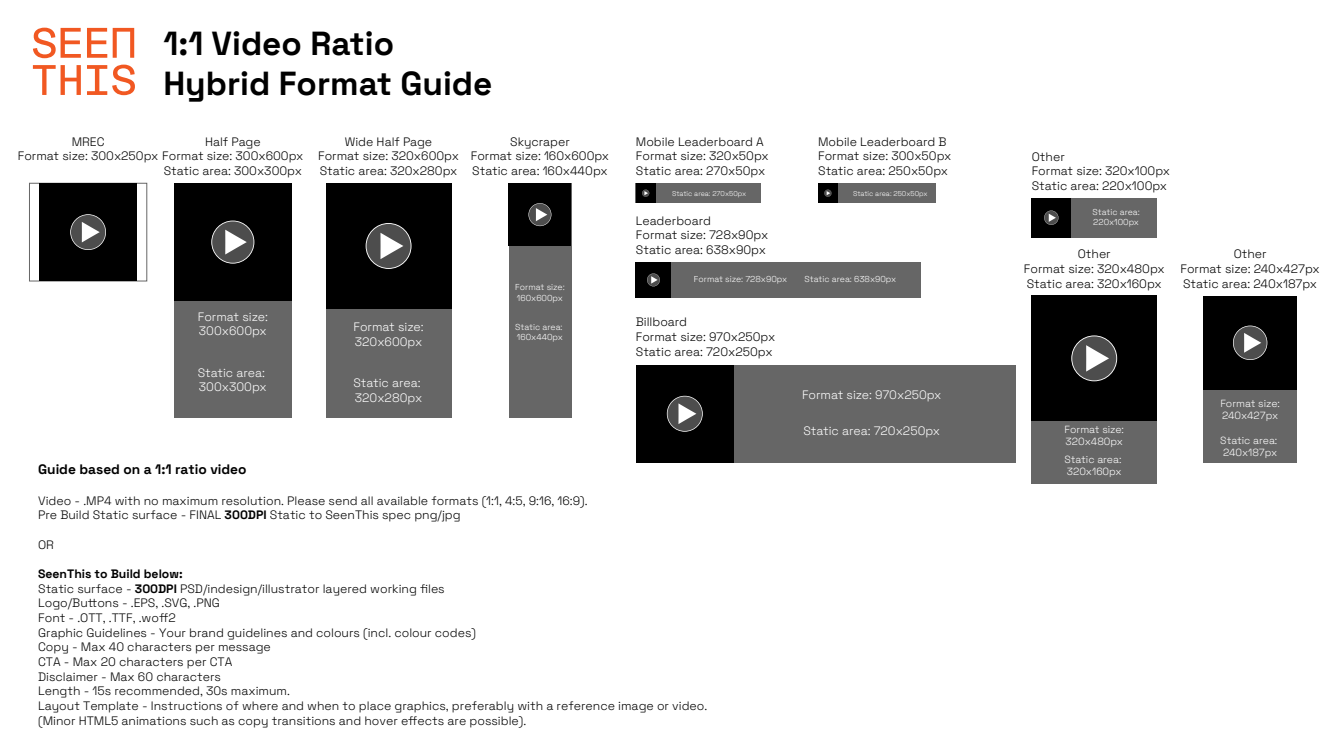
<style>
.page{position:relative;width:1344px;height:756px;background:#fff}
.page>*{position:absolute;margin:0;border:0;box-sizing:border-box;transform-origin:0 0}
.t1{font:700 33.35px/40px "Space Grotesk";color:#000}
.t2{font:700 13.72px "Space Grotesk";color:#000}
.t3{font:300 12.21px/14.6px "Space Grotesk";color:#000}
.t4{font:300 12.21px/14.6px "Space Grotesk";color:#fff}
.t5{font:300 10.36px/12.4px "Space Grotesk";color:#fff}
.t6{font:300 8.64px/10.4px "Space Grotesk";color:#fff}
.t7{font:300 8.61px/10.3px "Space Grotesk";color:#fff}
.t8{font:300 7px "Space Grotesk";color:#fff}
.s1{font-weight:700}
</style>
<div class="page">
<svg style="left:33px;top:28px;width:48px;height:30px"></svg>
<svg style="left:87px;top:28px;width:20px;height:30px"></svg>
<svg style="left:33px;top:65px;width:48px;height:30px"></svg>
<svg style="left:113px;top:28px;width:21px;height:30px"></svg>
<svg style="left:87px;top:65px;width:48px;height:30px"></svg>
<div style="left:29px;top:183px;width:118px;height:98px;border:1px solid #666"></div>
<div style="left:39px;top:183px;width:98px;height:98px;background:#000"></div>
<svg style="left:70px;top:214px;width:36px;height:36px"></svg>
<div style="left:174px;top:183px;width:118px;height:235px;background:#666"></div>
<div style="left:326px;top:183px;width:125px;height:235px;background:#666"></div>
<div style="left:1032px;top:296px;width:125px;height:188px;background:#666"></div>
<div style="left:636px;top:183px;width:125px;height:20px;background:#666"></div>
<div style="left:818px;top:183px;width:117px;height:20px;background:#666"></div>
<div style="left:1032px;top:198px;width:125px;height:39px;background:#666"></div>
<div style="left:1032px;top:198px;width:39px;height:39px;background:#000"></div>
<svg style="left:1044px;top:211px;width:14px;height:14px"></svg>
<div style="left:1203px;top:296px;width:94px;height:167px;background:#666"></div>
<div style="left:636px;top:365px;width:379px;height:98px;background:#666"></div>
<div style="left:636px;top:365px;width:98px;height:98px;background:#000"></div>
<svg style="left:667px;top:396px;width:36px;height:36px"></svg>
<div style="left:174px;top:183px;width:118px;height:118px;background:#000"></div>
<svg style="left:211px;top:221px;width:43px;height:43px"></svg>
<div style="left:326px;top:183px;width:125px;height:126px;background:#000"></div>
<svg style="left:366px;top:223px;width:46px;height:46px"></svg>
<div style="left:636px;top:183px;width:20px;height:20px;background:#000"></div>
<svg style="left:642px;top:190px;width:7px;height:7px"></svg>
<div style="left:818px;top:183px;width:20px;height:20px;background:#000"></div>
<svg style="left:824px;top:190px;width:8px;height:7px"></svg>
<div style="left:509px;top:183px;width:62px;height:235px;background:#666"></div>
<div style="left:509px;top:183px;width:62px;height:63px;background:#000"></div>
<svg style="left:528px;top:203px;width:23px;height:23px"></svg>
<div style="left:636px;top:262px;width:285px;height:36px;background:#666"></div>
<div style="left:636px;top:262px;width:35px;height:36px;background:#000"></div>
<svg style="left:647px;top:273px;width:13px;height:13px"></svg>
<div style="left:1032px;top:296px;width:125px;height:125px;background:#000"></div>
<svg style="left:1071px;top:335px;width:46px;height:46px"></svg>
<div style="left:1203px;top:296px;width:94px;height:94px;background:#000"></div>
<svg style="left:1233px;top:326px;width:34px;height:34px"></svg>
<h1 class="t1" style="left:163px;top:21px;width:331px">1:1 Video Ratio<br>Hybrid Format Guide</h1>
<p class="t3" style="left:18px;top:133px;width:287px;text-indent:54px">MREC<br>Format size: 300x250px Format size: 300x600px</p>
<p class="t3" style="left:205px;top:134px;width:57px">Half Page</p>
<p class="t3" style="left:164px;top:163px;width:140px">Static area: 300x300px</p>
<p class="t3" style="left:318px;top:133px;width:142px;text-align:center">Wide Half Page<br>Format size: 320x600px<br>Static area: 320x280px</p>
<p class="t3" style="left:471px;top:133px;width:140px;text-align:center">Skycraper<br>Format size: 160x600px<br>Static area: 160x440px</p>
<p class="t3" style="left:636px;top:133px;width:134px">Mobile Leaderboard A<br>Format size: 320x50px<br>Static area: 270x50px</p>
<p class="t8" style="left:672px;top:189px;width:76px">Static area: 270x50px</p>
<p class="t3" style="left:818px;top:133px;width:135px">Mobile Leaderboard B<br>Format size: 300x50px<br>Static area: 250x50px</p>
<p class="t8" style="left:853px;top:188px;width:76px">Static area: 250x50px</p>
<p class="t3" style="left:1032px;top:148px;width:140px">Other<br>Format size: 320x100px<br>Static area: 220x100px</p>
<p class="t6" style="left:515px;top:282px;width:51px">Format size:<br>160x600px</p>
<p class="t3" style="left:636px;top:212px;width:134px">Leaderboard<br>Format size: 728x90px<br>Static area: 638x90px</p>
<p class="t7" style="left:1092px;top:206px;width:49px">Static area:<br>220x100px</p>
<p class="t3" style="left:1024px;top:246px;width:142px;text-align:center">Other<br>Format size: 320x480px<br>Static area: 320x160px</p>
<p class="t7" style="left:694px;top:274px;width:95px">Format size: 728x90px</p>
<p class="t7" style="left:805px;top:274px;width:93px">Static area: 638x90px</p>
<p class="t4" style="left:198px;top:308px;width:72px">Format size:<br>300x600px</p>
<p class="t4" style="left:354px;top:319px;width:72px">Format size:<br>320x600px</p>
<p class="t6" style="left:515px;top:321px;width:49px">Static area:<br>160x440px</p>
<p class="t3" style="left:636px;top:314px;width:141px">Billboard<br>Format size: 970x250px<br>Static area: 720x250px</p>
<p class="t4" style="left:198px;top:364px;width:71px">Static area:<br>300x300px</p>
<p class="t4" style="left:353px;top:375px;width:70px">Static area:<br>320x280px</p>
<p class="t4" style="left:802px;top:387px;width:141px">Format size: 970x250px</p>
<p class="t4" style="left:803px;top:423px;width:138px">Static area: 720x250px</p>
<p class="t5" style="left:1065px;top:422px;width:61px">Format size:<br>320x480px</p>
<p class="t2" style="left:38px;top:459px;width:210px">Guide based on a 1:1 ratio video</p>
<p class="t3" style="left:38px;top:493px;width:551px">Video - .MP4 with no maximum resolution. Please send all available formats (1:1, 4:5, 9:16, 16:9).<br>Pre Build Static surface - FINAL <span class="s1">300DPI</span> Static to SeenThis spec png/jpg</p>
<p class="t3" style="left:38px;top:537px;width:17px">OR</p>
<p class="t3" style="left:38px;top:566px;width:671px"><span class="s1">SeenThis to Build below:<br></span>Static surface - <span class="s1">300DPI</span> PSD/indesign/illustrator layered working files<br>Logo/Buttons - .EPS, .SVG, .PNG<br>Font - .OTT, .TTF, .woff2<br>Graphic Guidelines - Your brand guidelines and colours (incl. colour codes)<br>Copy - Max 40 characters per message<br>CTA - Max 20 characters per CTA<br>Disclaimer - Max 60 characters<br>Length - 15s recommended, 30s maximum.<br>Layout Template - Instructions of where and when to place graphics, preferably with a reference image or video. (Minor HTML5 animations such as copy transitions and hover effects are possible).</p>
<p class="t5" style="left:1064px;top:452px;width:59px">Static area:<br>320x160px</p>
<p class="t3" style="left:1181px;top:246px;width:141px;text-align:center">Other<br>Format size: 240x427px<br>Static area: 240x187px</p>
<p class="t5" style="left:1220px;top:396px;width:61px">Format size:<br>240x427px</p>
<p class="t5" style="left:1220px;top:433px;width:59px">Static area:<br>240x187px</p>
</div>
